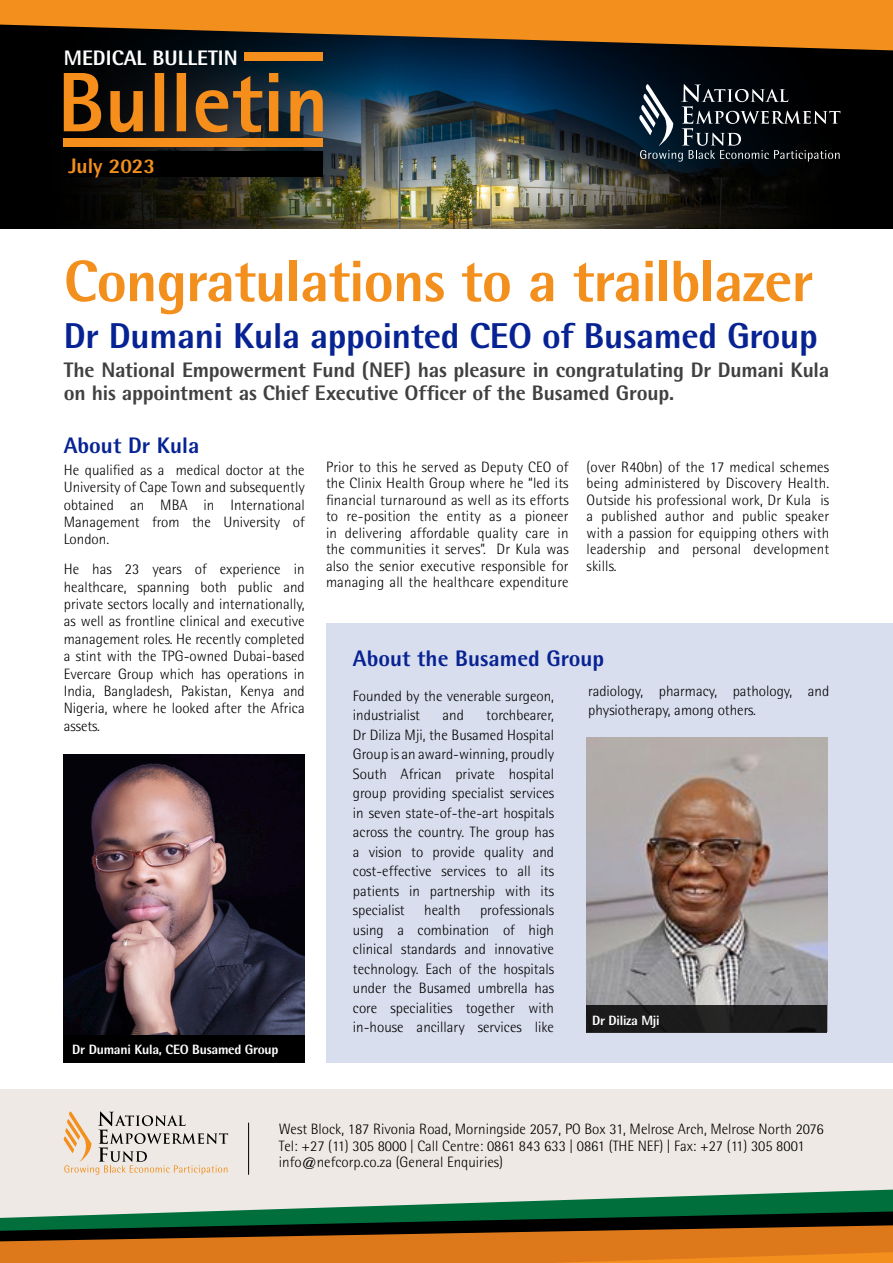
<style>
.page{position:relative;width:893px;height:1263px;background:#fff}
.page>*{position:absolute;margin:0;border:0;box-sizing:border-box;transform-origin:0 0}
.Paragraph_Style_1{font:800 58.5px "Rotis Semi Sans";letter-spacing:-.015em;color:#f38f1d}
.Paragraph_Style_5{font:800 36px "Rotis Semi Sans";letter-spacing:-.01em;color:#072393}
.Paragraph_Style_3{font:800 22.5px "Rotis Semi Sans";color:#072393}
.Intro{font:800 21px/22.5px "Rotis Semi Sans";letter-spacing:-.01em;color:#404041}
.t1{font:800 21px "Rotis Semi Sans";color:#fff}
.Body_text_new{font:800 21px "Rotis Semi Sans";color:#f38f1d}
.body_text{font:300 15px/19.5px "Rotis Semi Sans";color:#000;text-align:justify}
._10pt_text{font:800 13.5px "Rotis Semi Sans";letter-spacing:-.02em;color:#fff}
</style>
<div class="page">
<img style="left:387px;top:50px;width:119px;height:153px">
<svg style="left:506px;top:50px;width:387px;height:179px"></svg>
<img style="left:0;top:50px;width:387px;height:179px">
<svg style="left:0;top:0;width:893px;height:50px"></svg>
<svg style="left:639px;top:84px;width:201px;height:78px"></svg>
<div style="left:0;top:1090px;width:893px;height:173px;background:#eee9e5"></div>
<div style="left:64px;top:138px;width:259px;height:8px;background:#f58e1b"></div>
<svg style="left:64px;top:73px;width:259px;height:59px"></svg>
<div style="left:244px;top:53px;width:79px;height:8px;background:#f58e1b"></div>
<div style="left:64px;top:152px;width:259px;height:25px;background:#000"></div>
<svg style="left:64px;top:1111px;width:164px;height:64px"></svg>
<hr style="left:248px;top:1123px;width:1px;height:52px;background:#000">
<img style="left:64px;top:755px;width:241px;height:280px">
<div style="left:64px;top:1035px;width:241px;height:27px;background:#000"></div>
<div style="left:326px;top:623px;width:567px;height:439px;background:#d9deee"></div>
<img style="left:587px;top:737px;width:241px;height:294px">
<div style="left:587px;top:1005px;width:240px;height:27px;background:#1b1b1c"></div>
<svg style="left:220px;top:1189px;width:673px;height:22px"></svg>
<svg style="left:0;top:1211px;width:893px;height:14px;fill:#006f3b"></svg>
<svg style="left:0;top:1225px;width:893px;height:38px"></svg>
<p class="t1" style="left:64px;top:45px;width:175px">MEDICAL BULLETIN</p>
<p class="Body_text_new" style="left:68px;top:152px;width:88px">July 2023</p>
<p class="Paragraph_Style_1" style="left:64px;top:244px;width:751px">Congratulations to a trailblazer</p>
<p class="Paragraph_Style_5" style="left:64px;top:313px;width:755px">Dr Dumani Kula appointed CEO of Busamed Group</p>
<p class="Intro" style="left:64px;top:358px;width:767px">The National Empowerment Fund (NEF) has pleasure in congratulating Dr Dumani Kula on his appointment as Chief Executive Officer of the Busamed Group.</p>
<p class="Paragraph_Style_3" style="left:64px;top:431px;width:137px">About Dr Kula</p>
<p class="body_text" style="left:64px;top:461px;width:242px;line-height:17.4px">He qualified as a medical doctor at the University of Cape Town and subsequently obtained an MBA in International Management from the University of London.</p>
<p class="body_text" style="left:64px;top:561px;width:242px;line-height:17.4px">He has 23 years of experience in healthcare, spanning both public and private sectors locally and internationally, as well as frontline clinical and executive management roles. He recently completed a stint with the TPG-owned Dubai-based Evercare Group which has operations in India, Bangladesh, Pakistan, Kenya and Nigeria, where he looked after the Africa assets.</p>
<p class="_10pt_text" style="left:72px;top:1041px;width:208px">Dr Dumani Kula, CEO Busamed Group</p>
<p class="body_text" style="left:326px;top:459px;width:244px;line-height:16.5px">Prior to this he served as Deputy CEO of the Clinix Health Group where he “led its financial turnaround as well as its efforts to re-position the entity as a pioneer in delivering affordable quality care in the communities it serves”. Dr Kula was also the senior executive responsible for managing all the healthcare expenditure</p>
<p class="body_text" style="left:587px;top:459px;width:244px;line-height:16.5px">(over R40bn) of the 17 medical schemes being administered by Discovery Health.<br>Outside his professional work, Dr Kula is a published author and public speaker with a passion for equipping others with leadership and personal development skills.</p>
<p class="Paragraph_Style_3" style="left:353px;top:644px;width:253px">About the Busamed Group</p>
<p class="body_text" style="left:353px;top:686px;width:203px">Founded by the venerable surgeon, industrialist</p>
<p class="body_text" style="left:353px;top:705px;width:203px;text-indent:133px">torchbearer, Dr Diliza Mji, the Busamed Hospital Group is an award-winning, proudly South African private hospital group providing specialist services in seven state-of-the-art hospitals across the country. The group has a vision to provide quality and cost-effective services to all its patients in partnership with its specialist</p>
<p class="body_text" style="left:442px;top:705px;width:23px">and</p>
<p class="body_text" style="left:353px;top:900px;width:203px;text-indent:127px">professionals using a combination of high clinical standards and innovative technology. Each of the hospitals under the Busamed umbrella has core specialities together with in-house ancillary services like</p>
<p class="body_text" style="left:424px;top:900px;width:38px">health</p>
<p class="body_text" style="left:588px;top:681px;width:242px">radiology, pharmacy, pathology, and physiotherapy, among others.</p>
<p class="_10pt_text" style="left:592px;top:1011px;width:69px">Dr Diliza Mji</p>
<p class="body_text" style="left:279px;top:1119px;width:546px">West Block, 187 Rivonia Road, Morningside 2057, PO Box 31, Melrose Arch, Melrose North 2076</p>
<p class="body_text" style="left:279px;top:1136px;width:527px">Tel: +27 (11) 305 8000 | Call Centre: 0861 843 633 | 0861 (THE NEF) | Fax: +27 (11) 305 8001</p>
<p class="body_text" style="left:279px;top:1152px;width:226px">info@nefcorp.co.za (General Enquiries)</p>
</div>
